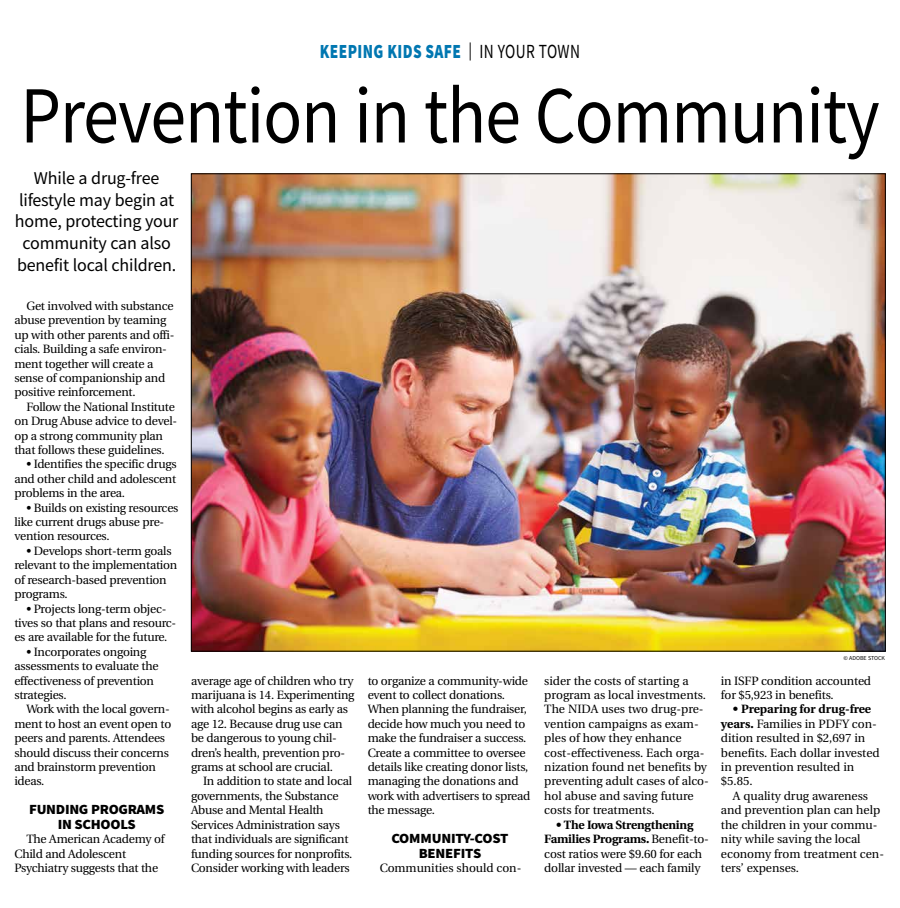
<style>
.page{position:relative;width:900px;height:908px;background:#fff}
.page>*{position:absolute;margin:0;border:0;box-sizing:border-box;transform-origin:0 0}
.t1{font:81px "Source Sans Pro";letter-spacing:-.015em;color:#000;scale:.89 1}
.t2{font:900 20px "Source Sans Pro";letter-spacing:.025em;color:#0077b1;scale:.77 1}
.t3{font:18px/21.6px "Source Sans Pro";letter-spacing:-.01em;color:#000;text-align:center}
.t4{font:900 14px/14.4px "Source Sans Pro";letter-spacing:-.02em;color:#000;text-align:center;scale:1.05 1}
.t5{font:12px/14.4px "Utopia";letter-spacing:-.02em;color:#000}
.t6{font:6px "Source Sans Pro";color:#000}
.s1{font-weight:400;font-size:18px;color:#000}
.s2{font-weight:400;color:#000}
.s3{font-weight:700}
</style>
<div class="page">
<img style="left:193px;top:175px;width:691px;height:474px">
<h2 class="t2" style="left:320px;top:38px;width:339px">KEEPING KIDS SAFE <span class="s1">|</span> <span class="s2">IN YOUR TOWN</span></h2>
<h1 class="t1" style="left:20px;top:64px;width:967px">Prevention in the Community</h1>
<h3 class="t3" style="left:15px;top:167px;width:165px">While a drug-free lifestyle may begin at home, protecting your community can also benefit local children.</h3>
<p class="t5" style="left:14px;top:299px;width:162px;text-indent:12px">Get involved with substance abuse prevention by teaming up with other parents and offi&shy;cials. Building a safe environ&shy;ment together will create a sense of companionship and positive reinforcement.</p>
<p class="t5" style="left:14px;top:399px;width:164px;text-indent:12px">Follow the National Institute on Drug Abuse advice to devel&shy;op a strong community plan that follows these guidelines.</p>
<p class="t5" style="left:14px;top:457px;width:164px;text-align:justify;text-indent:12px">• Identifies the specific drugs and other child and adolescent problems in the area.</p>
<p class="t5" style="left:14px;top:500px;width:166px;text-indent:12px">• Builds on existing resources like current drugs abuse pre&shy;vention resources.</p>
<p class="t5" style="left:14px;top:543px;width:164px;text-indent:12px">• Develops short-term goals relevant to the implementation of research-based prevention programs.</p>
<p class="t5" style="left:14px;top:601px;width:163px;text-indent:12px">• Projects long-term objec&shy;tives so that plans and resourc&shy;es are available for the future.</p>
<p class="t5" style="left:14px;top:644px;width:146px;text-indent:12px">• Incorporates ongoing assessments to evaluate the effectiveness of prevention strategies.</p>
<p class="t5" style="left:14px;top:702px;width:158px;text-indent:12px">Work with the local govern&shy;ment to host an event open to peers and parents. Attendees should discuss their concerns and brainstorm prevention ideas.</p>
<p class="t4" style="left:29px;top:802px;width:130px">FUNDING PROGRAMS<br>IN SCHOOLS</p>
<p class="t5" style="left:14px;top:831px;width:152px;text-indent:12px">The American Academy of<br>Child and Adolescent<br>Psychiatry suggests that the</p>
<p class="t5" style="left:191px;top:673px;width:165px">average age of children who try marijuana is 14. Experimenting with alcohol begins as early as age 12. Because drug use can be dangerous to young chil&shy;dren’s health, prevention pro&shy;grams at school are crucial.</p>
<p class="t5" style="left:191px;top:774px;width:163px;text-indent:12px">In addition to state and local governments, the Substance<br>Abuse and Mental Health<br>Services Administration says that individuals are significant funding sources for nonprofits.<br>Consider working with leaders</p>
<p class="t5" style="left:368px;top:673px;width:164px">to organize a community-wide event to collect donations.<br>When planning the fundraiser, decide how much you need to make the fundraiser a success.<br>Create a committee to oversee details like creating donor lists, managing the donations and work with advertisers to spread the message.</p>
<p class="t4" style="left:391px;top:830px;width:113px">COMMUNITY-COST<br>BENEFITS</p>
<p class="t5" style="left:380px;top:860px;width:143px">Communities should con-</p>
<p class="t5" style="left:544px;top:673px;width:166px">sider the costs of starting a program as local investments.<br>The NIDA uses two drug-pre&shy;vention campaigns as exam&shy;ples of how they enhance cost-effectiveness. Each orga&shy;nization found net benefits by preventing adult cases of alco&shy;hol abuse and saving future costs for treatments.</p>
<p class="t5" style="left:544px;top:817px;width:166px;text-indent:12px"><span class="s3">• The Iowa Strengthening<br>Families Programs.</span> Benefit-to&shy;cost ratios were $9.60 for each dollar invested — each family</p>
<p class="t6" style="left:844px;top:654px;width:43px">© ADOBE STOCK</p>
<p class="t5" style="left:721px;top:673px;width:152px">in ISFP condition accounted for $5,923 in benefits.</p>
<p class="t5" style="left:721px;top:702px;width:160px;text-indent:12px"><span class="s3">• Preparing for drug-free years.</span> Families in PDFY con&shy;dition resulted in $2,697 in benefits. Each dollar invested in prevention resulted in $5.85.</p>
<p class="t5" style="left:721px;top:788px;width:165px;text-indent:12px">A quality drug awareness and prevention plan can help the children in your commu&shy;nity while saving the local economy from treatment cen&shy;ters’ expenses.</p>
</div>
